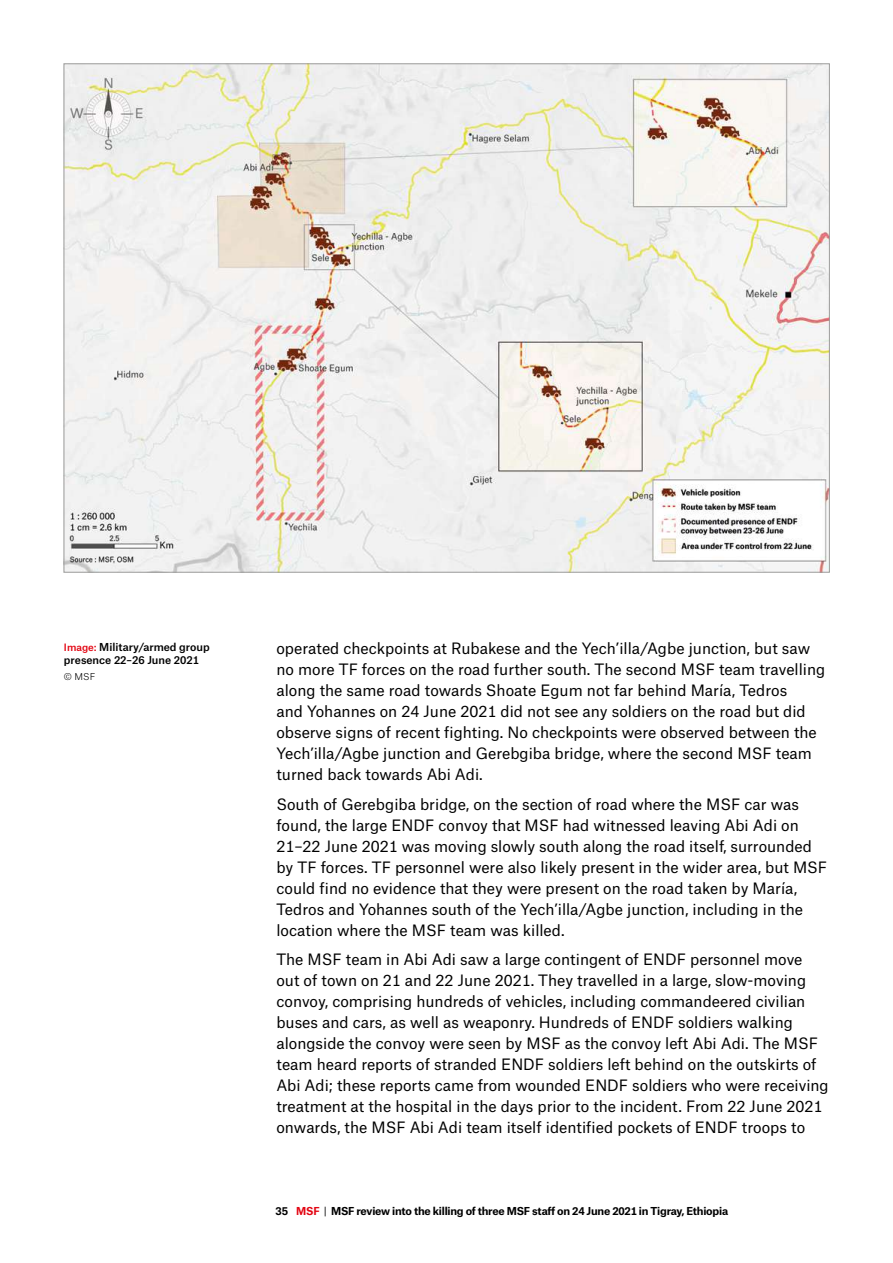
<style>
.page{position:relative;width:893px;height:1263px;background:#fff}
.page>*{position:absolute;margin:0;border:0;box-sizing:border-box;transform-origin:0 0}
.t1{font:15px/21px "Atlas Grotesk TF";color:#000}
.t2{font:700 10.5px "Atlas Grotesk TF";letter-spacing:-.02em;color:#000}
.t3{font:500 10.5px/13.5px "Atlas Grotesk TF";color:#000}
.t4{font:300 9px "Atlas Grotesk TF";color:#000}
.s1{font-size:9.75px;color:#e30613}
.s2{color:#e30613}
.s3{font-weight:400}
</style>
<div class="page">
<img style="left:66px;top:66px;width:762px;height:504px">
<p class="t3" style="left:64px;top:639px;width:147px"><span class="s1">Image:</span> Military/armed group presence 22–26 June 2021</p>
<p class="t4" style="left:64px;top:669px;width:33px">© MSF</p>
<p class="t1" style="left:276px;top:636px;width:550px">operated checkpoints at Rubakese and the Yech’illa/Agbe junction, but saw no more TF forces on the road further south. The second MSF team travelling along the same road towards Shoate Egum not far behind María, Tedros<br>and Yohannes on 24 June 2021 did not see any soldiers on the road but did observe signs of recent fighting. No checkpoints were observed between the Yech’illa/Agbe junction and Gerebgiba bridge, where the second MSF team turned back towards Abi Adi.</p>
<p class="t1" style="left:276px;top:792px;width:552px">South of Gerebgiba bridge, on the section of road where the MSF car was found, the large ENDF convoy that MSF had witnessed leaving Abi Adi on 21–22 June 2021 was moving slowly south along the road itself, surrounded by TF forces. TF personnel were also likely present in the wider area, but MSF could find no evidence that they were present on the road taken by María, Tedros and Yohannes south of the Yech’illa/Agbe junction, including in the location where the MSF team was killed.</p>
<p class="t1" style="left:276px;top:947px;width:554px">The MSF team in Abi Adi saw a large contingent of ENDF personnel move out of town on 21 and 22 June 2021. They travelled in a large, slow-moving convoy, comprising hundreds of vehicles, including commandeered civilian buses and cars, as well as weaponry. Hundreds of ENDF soldiers walking alongside the convoy were seen by MSF as the convoy left Abi Adi. The MSF team heard reports of stranded ENDF soldiers left behind on the outskirts of Abi Adi; these reports came from wounded ENDF soldiers who were receiving treatment at the hospital in the days prior to the incident. From 22 June 2021 onwards, the MSF Abi Adi team itself identified pockets of ENDF troops to</p>
<p class="t2" style="left:276px;top:1203px;width:454px">35 <span class="s2">MSF</span> <span class="s3">|</span> MSF review into the killing of three MSF staff on 24 June 2021 in Tigray, Ethiopia</p>
</div>
